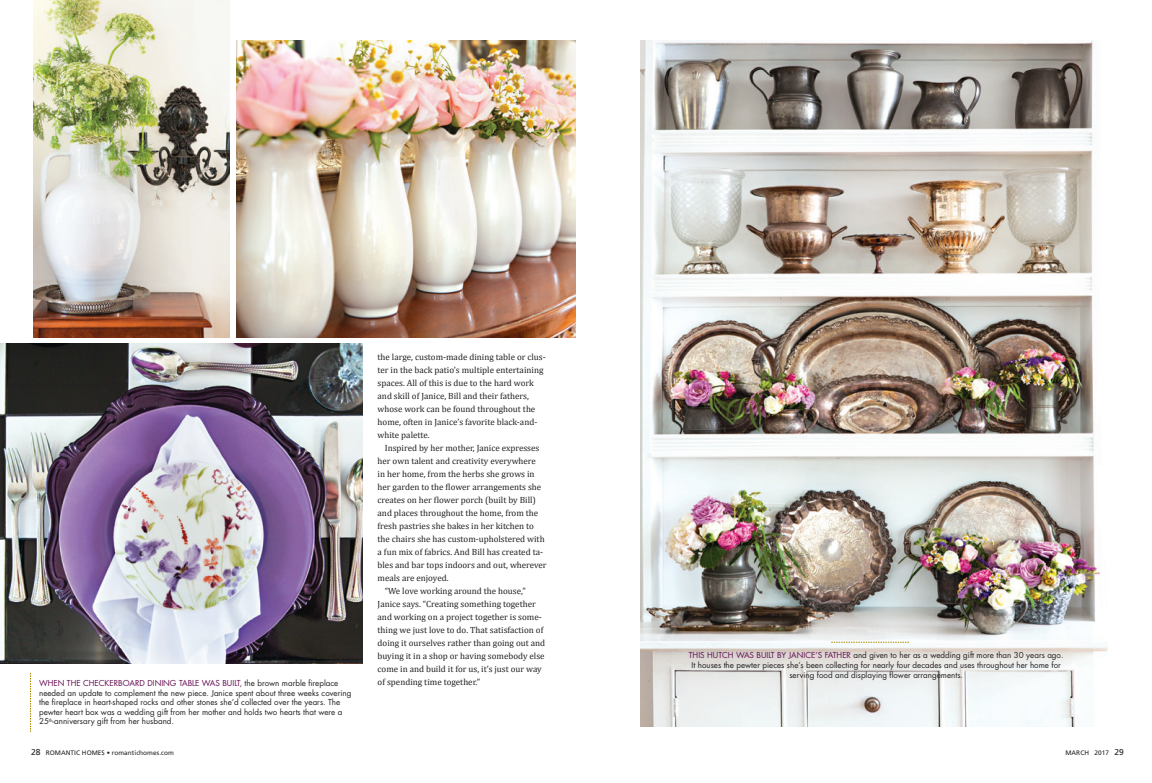
<style>
.page{position:relative;width:1152px;height:783px;background:#fff}
.page>*{position:absolute;margin:0;border:0;box-sizing:border-box;transform-origin:0 0}
.RH_BODY_TEXT{font:9px/13px "Cambria";color:#231f20}
.t1{font:8px/9.6px "Futura";color:#231f20}
.t2{font:8px "Futura";color:#640c52}
.t3{font:6.5px "Frutiger";letter-spacing:.005em;color:#231f20}
.s1{color:#231f20}
.s2{color:#640c52}
.s3{font-size:8.5px}
</style>
<div class="page">
<img style="left:0;top:343px;width:363px;height:320px">
<img style="left:237px;top:41px;width:339px;height:297px">
<img style="left:33px;top:0;width:197px;height:338px">
<img style="left:641px;top:41px;width:467px;height:685px">
<svg style="left:30px;top:673px;width:1px;height:59px"></svg>
<svg style="left:831px;top:642px;width:78px;height:1px"></svg>
<p class="RH_BODY_TEXT" style="left:378px;top:351px;width:170px">the large, custom-made dining table or clus&shy;ter in the back patio’s multiple entertaining spaces. All of this is due to the hard work and skill of Janice, Bill and their fathers, whose work can be found throughout the home, often in Janice’s favorite black-and&shy;white palette.</p>
<p class="RH_BODY_TEXT" style="left:378px;top:442px;width:171px;text-indent:7px">Inspired by her mother, Janice expresses her own talent and creativity everywhere<br>in her home, from the herbs she grows in her garden to the flower arrangements she creates on her flower porch (built by Bill) and places throughout the home, from the fresh pastries she bakes in her kitchen to the chairs she has custom-upholstered with a fun mix of fabrics. And Bill has created ta&shy;bles and bar tops indoors and out, wherever meals are enjoyed.</p>
<p class="RH_BODY_TEXT" style="left:378px;top:585px;width:169px;text-indent:7px">“We love working around the house,” Janice says. “Creating something together and working on a project together is some&shy;thing we just love to do. That satisfaction of doing it ourselves rather than going out and buying it in a shop or having somebody else come in and build it for us, it’s just our way</p>
<p class="t2" style="left:39px;top:678px;width:301px">WHEN THE CHECKERBOARD DINING TABLE WAS BUILT, <span class="s1">the brown marble fireplace</span></p>
<p class="RH_BODY_TEXT" style="left:378px;top:676px;width:104px">of spending time together.”</p>
<p class="t1" style="left:39px;top:688px;width:314px">needed an update to complement the new piece. Janice spent about three weeks covering the fireplace in heart-shaped rocks and other stones she’d collected over the years. The pewter heart box was a wedding gift from her mother and holds two hearts that were a 25<sup>th</sup>-anniversary gift from her husband.</p>
<p class="t1" style="left:689px;top:651px;width:376px;text-align:center"><span class="s2">THIS HUTCH WAS BUILT BY JANICE’S FATHER</span> and given to her as a wedding gift more than 30 years ago.<br>It houses the pewter pieces she’s been collecting for nearly four decades and uses throughout her home for serving food and displaying flower arrangements.</p>
<p class="t3" style="left:31px;top:748px;width:144px"><span class="s3">28</span> ROMANTIC HOMES • romantichomes.com</p>
<p class="t3" style="left:1065px;top:749px;width:60px">MARCH 2017 <span class="s3">29</span></p>
</div>
